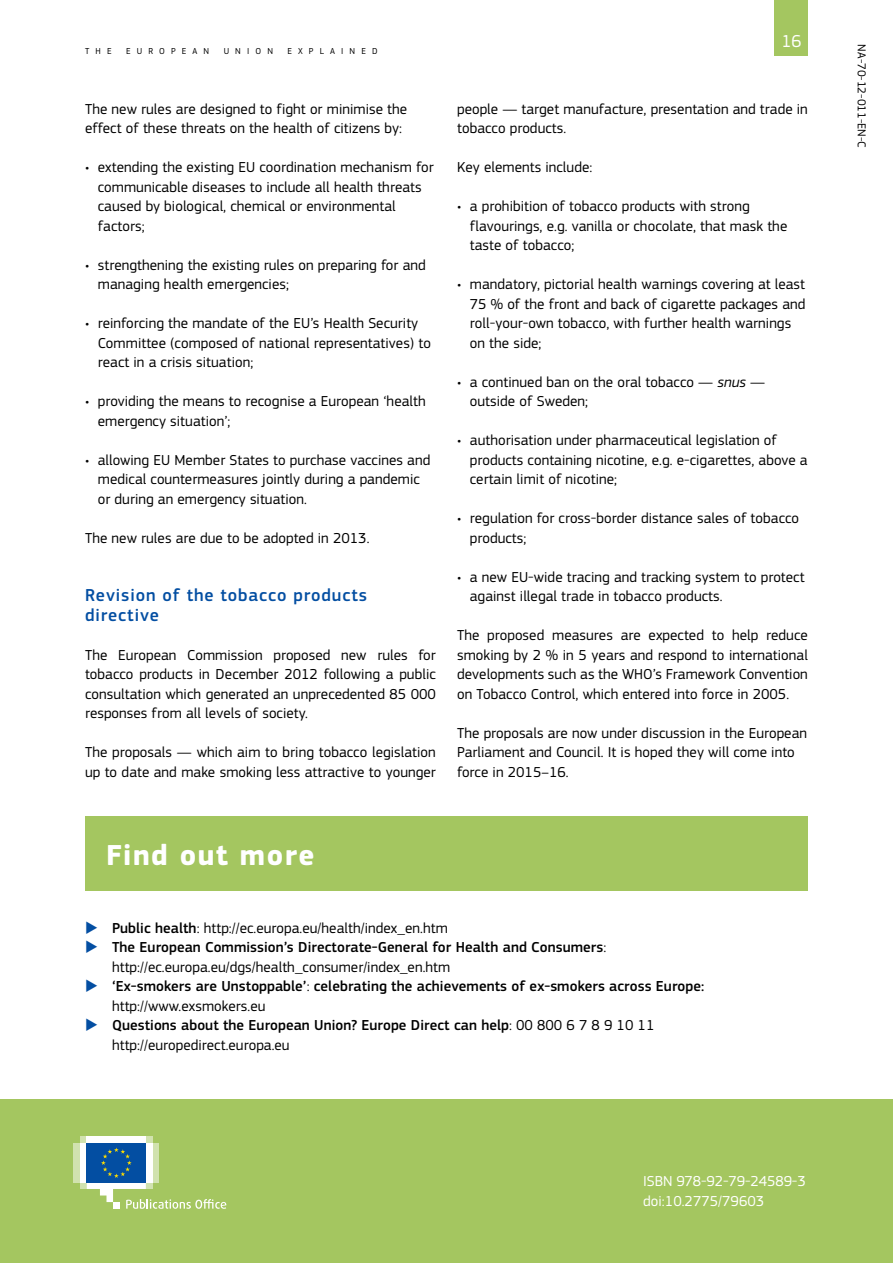
<style>
.page{position:relative;width:893px;height:1263px;background:#fff}
.page>*{position:absolute;margin:0;border:0;box-sizing:border-box;transform-origin:0 0}
.t1{font:700 30px "EC Square Sans Pro";color:#fff}
.t2{font:500 18px/19.5px "EC Square Sans Pro";letter-spacing:.05em;color:#034ea2}
.t3{font:18px "EC Square Sans Pro";color:#fff}
.t4{font:15px/19.5px "EC Square Sans Pro";letter-spacing:.005em;color:#000}
.t5{font:500 15px/19.5px "EC Square Sans Pro";letter-spacing:.005em;color:#000}
.t6{font:15px/19.5px "EC Square Sans Pro";letter-spacing:-.005em;color:#fff}
.t7{font:12px "EC Square Sans Pro";color:#000}
.t8{font:9px "EC Square Sans Pro";letter-spacing:.68em;color:#000}
.s1{font-style:italic}
.s2{font-weight:400}
</style>
<div class="page">
<div style="left:775px;top:0;width:33px;height:55px;background:#a4c660"></div>
<div style="left:85px;top:816px;width:723px;height:75px;background:#a4c660"></div>
<div style="left:0;top:1099px;width:893px;height:164px;background:#a4c660"></div>
<svg style="left:80px;top:1182px;width:7px;height:7px"></svg>
<svg style="left:80px;top:1136px;width:72px;height:7px"></svg>
<div style="left:87px;top:1136px;width:59px;height:7px;background:#fff"></div>
<div style="left:146px;top:1143px;width:6px;height:39px;background:#fff"></div>
<div style="left:152px;top:1143px;width:7px;height:39px;background:#d1e2af"></div>
<div style="left:80px;top:1143px;width:7px;height:39px;background:#fff"></div>
<div style="left:74px;top:1143px;width:6px;height:39px;background:#d1e2af"></div>
<div style="left:87px;top:1143px;width:59px;height:39px;background:#034ea2"></div>
<svg style="left:87px;top:1147px;width:139px;height:62px"></svg>
<p class="t3" style="left:781px;top:30px;width:22px">16</p>
<p class="t8" style="left:85px;top:45px;width:28px">The</p>
<p class="t8" style="left:126px;top:45px;width:85px">E uropean</p>
<p class="t8" style="left:224px;top:45px;width:51px">U nion</p>
<p class="t8" style="left:287px;top:45px;width:92px">explained</p>
<p class="t7" style="left:869px;top:44px;width:105px;rotate:90deg">NA-70-12-011-EN-C</p>
<p class="t4" style="left:85px;top:99px;width:324px">The new rules are designed to fight or minimise the effect of these threats on the health of citizens by:</p>
<p class="t4" style="left:98px;top:158px;width:337px;text-indent:-13px">• extending the existing EU coordination mechanism for communicable diseases to include all health threats caused by biological, chemical or environmental factors;</p>
<p class="t4" style="left:98px;top:255px;width:329px;text-indent:-13px">• strengthening the existing rules on preparing for and managing health emergencies;</p>
<p class="t4" style="left:98px;top:314px;width:335px;text-indent:-13px">• reinforcing the mandate of the EU’s Health Security<br>Committee (composed of national representatives) to react in a crisis situation;</p>
<p class="t4" style="left:98px;top:392px;width:329px;text-indent:-13px">• providing the means to recognise a European ‘health emergency situation’;</p>
<p class="t4" style="left:98px;top:450px;width:334px;text-indent:-13px">• allowing EU Member States to purchase vaccines and medical countermeasures jointly during a pandemic or during an emergency situation.</p>
<p class="t4" style="left:85px;top:528px;width:286px">The new rules are due to be adopted in 2013.</p>
<p class="t4" style="left:457px;top:99px;width:352px">people — target manufacture, presentation and trade in tobacco products.</p>
<p class="t4" style="left:457px;top:158px;width:137px">Key elements include:</p>
<p class="t4" style="left:470px;top:197px;width:319px;text-indent:-13px">• a prohibition of tobacco products with strong flavourings, e.g. vanilla or chocolate, that mask the taste of tobacco;</p>
<p class="t4" style="left:470px;top:275px;width:337px;text-indent:-13px">• mandatory, pictorial health warnings covering at least 75 % of the front and back of cigarette packages and roll-your-own tobacco, with further health warnings on the side;</p>
<p class="t4" style="left:470px;top:372px;width:297px;text-indent:-13px">• a continued ban on the oral tobacco — <span class="s1">snus</span> — outside of Sweden;</p>
<p class="t4" style="left:470px;top:431px;width:339px;text-indent:-13px">• authorisation under pharmaceutical legislation of products containing nicotine, e.g. e‑cigarettes, above a certain limit of nicotine;</p>
<p class="t4" style="left:470px;top:509px;width:331px;text-indent:-13px">• regulation for cross-border distance sales of tobacco products;</p>
<p class="t4" style="left:470px;top:567px;width:336px;text-indent:-13px">• a new EU-wide tracing and tracking system to protect against illegal trade in tobacco products.</p>
<p class="t4" style="left:457px;top:626px;width:352px;text-align:justify">The proposed measures are expected to help reduce smoking by 2 % in 5 years and respond to international developments such as the WHO’s Framework Convention on Tobacco Control, which entered into force in 2005.</p>
<p class="t4" style="left:457px;top:723px;width:351px">The proposals are now under discussion in the European<br>Parliament and Council. It is hoped they will come into force in 2015–16.</p>
<p class="t2" style="left:85px;top:586px;width:283px">Revision of the tobacco products directive</p>
<p class="t4" style="left:85px;top:645px;width:352px;text-align:justify">The European Commission proposed new rules for tobacco products in December 2012 following a public consultation which generated an unprecedented 85 000 responses from all levels of society.</p>
<p class="t4" style="left:85px;top:743px;width:352px">The proposals — which aim to bring tobacco legislation up to date and make smoking less attractive to younger</p>
<h1 class="t1" style="left:106px;top:837px;width:210px">Find out more</h1>
<p class="t5" style="left:112px;top:918px;width:594px">Public health<span class="s2">: http://ec.europa.eu/health/index_en.htm<br></span>The European Commission’s Directorate-General for Health and Consumers<span class="s2">: http://ec.europa.eu/dgs/health_consumer/index_en.htm<br></span>‘Ex-smokers are Unstoppable’<span class="s2">:</span> celebrating the achievements of ex-smokers across Europe: <span class="s2">http://www.exsmokers.eu<br></span>Questions about the European Union? Europe Direct can help<span class="s2">: 00 800 6 7 8 9 10 11 http://europedirect.europa.eu</span></p>
<p class="t6" style="left:643px;top:1172px;width:164px">ISBN 978-92-79-24589-3 doi:10.2775/79603</p>
</div>
